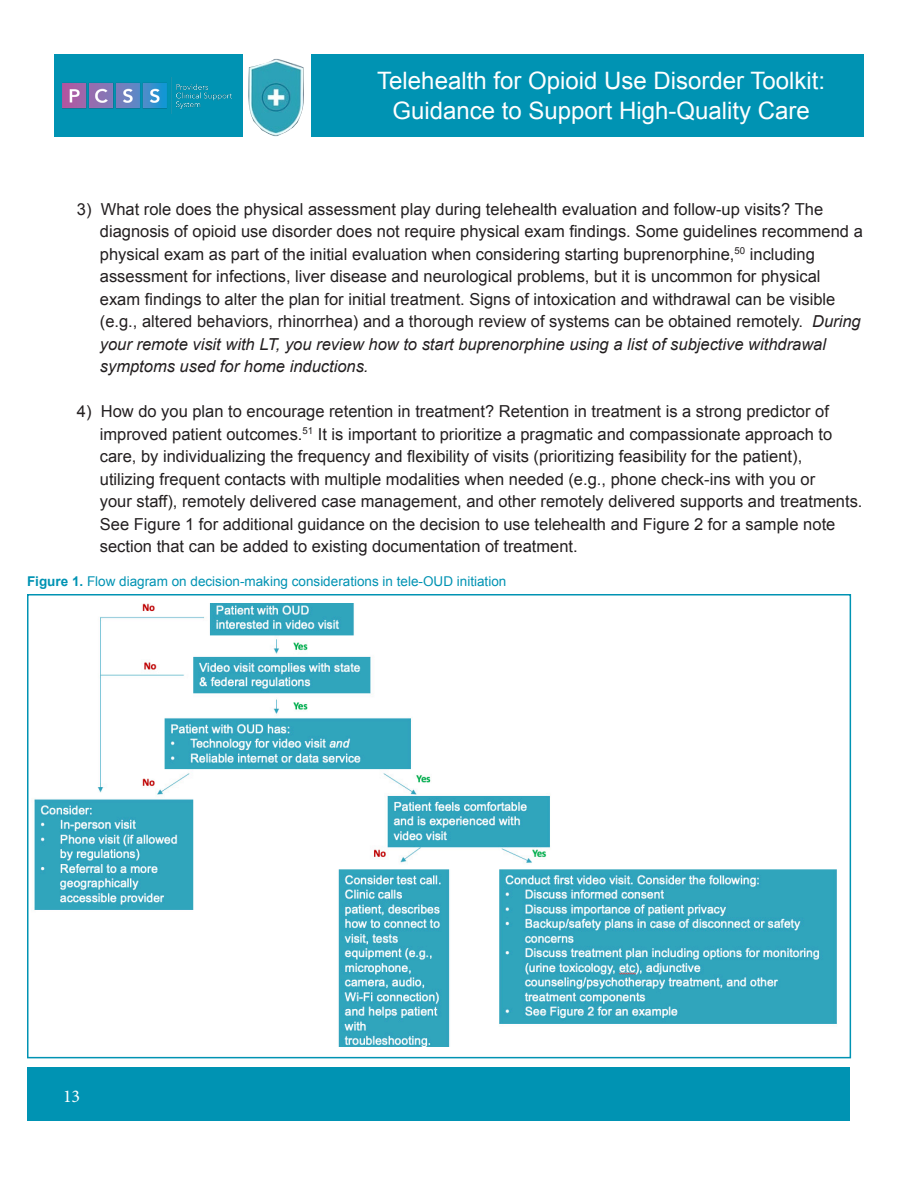
<style>
.page{position:relative;width:918px;height:1188px;background:#fff}
.page>*{position:absolute;margin:0;border:0;box-sizing:border-box;transform-origin:0 0}
.t1{font:24px/30px "Arial";color:#fff;text-align:center}
.t2{font:18px "Minion Pro";color:#fff}
.t3{font:16.5px/22.5px "Arial";color:#231f20}
.t4{font:13.5px "Arial";color:#0093b3}
.s1{font-style:italic}
.s2{font-weight:700}
</style>
<div class="page">
<div style="left:27px;top:1067px;width:823px;height:54px;background:#0093b3"></div>
<div style="left:311px;top:54px;width:553px;height:83px;background:#0093b3"></div>
<div style="left:54px;top:54px;width:189px;height:83px;background:#0093b3"></div>
<img style="left:62px;top:78px;width:170px;height:35px">
<img style="left:248px;top:59px;width:56px;height:77px">
<div style="left:27px;top:594px;width:824px;height:464px;border:2px solid #0093b3"></div>
<img style="left:34px;top:604px;width:803px;height:443px">
<h1 class="t1" style="left:377px;top:66px;width:449px">Telehealth for Opioid Use Disorder Toolkit:<br>Guidance to Support High-Quality Care</h1>
<p class="t3" style="left:100px;top:198px;width:764px;text-indent:-23px">3) What role does the physical assessment play during telehealth evaluation and follow-up visits? The diagnosis of opioid use disorder does not require physical exam findings. Some guidelines recommend a physical exam as part of the initial evaluation when considering starting buprenorphine,<sup>50</sup> including assessment for infections, liver disease and neurological problems, but it is uncommon for physical exam findings to alter the plan for initial treatment. Signs of intoxication and withdrawal can be visible (e.g., altered behaviors, rhinorrhea) and a thorough review of systems can be obtained remotely. <span class="s1">During your remote visit with LT, you review how to start buprenorphine using a list of subjective withdrawal symptoms used for home inductions.</span></p>
<p class="t3" style="left:100px;top:400px;width:764px;text-indent:-23px">4) How do you plan to encourage retention in treatment? Retention in treatment is a strong predictor of improved patient outcomes.<sup>51</sup> It is important to prioritize a pragmatic and compassionate approach to care, by individualizing the frequency and flexibility of visits (prioritizing feasibility for the patient),<br>utilizing frequent contacts with multiple modalities when needed (e.g., phone check-ins with you or<br>your staff), remotely delivered case management, and other remotely delivered supports and treatments.<br>See Figure 1 for additional guidance on the decision to use telehealth and Figure 2 for a sample note section that can be added to existing documentation of treatment.</p>
<p class="t4" style="left:27px;top:573px;width:481px"><span class="s2">Figure 1.</span> Flow diagram on decision-making considerations in tele-OUD initiation</p>
<p class="t2" style="left:63px;top:1084px;width:19px">13</p>
</div>
